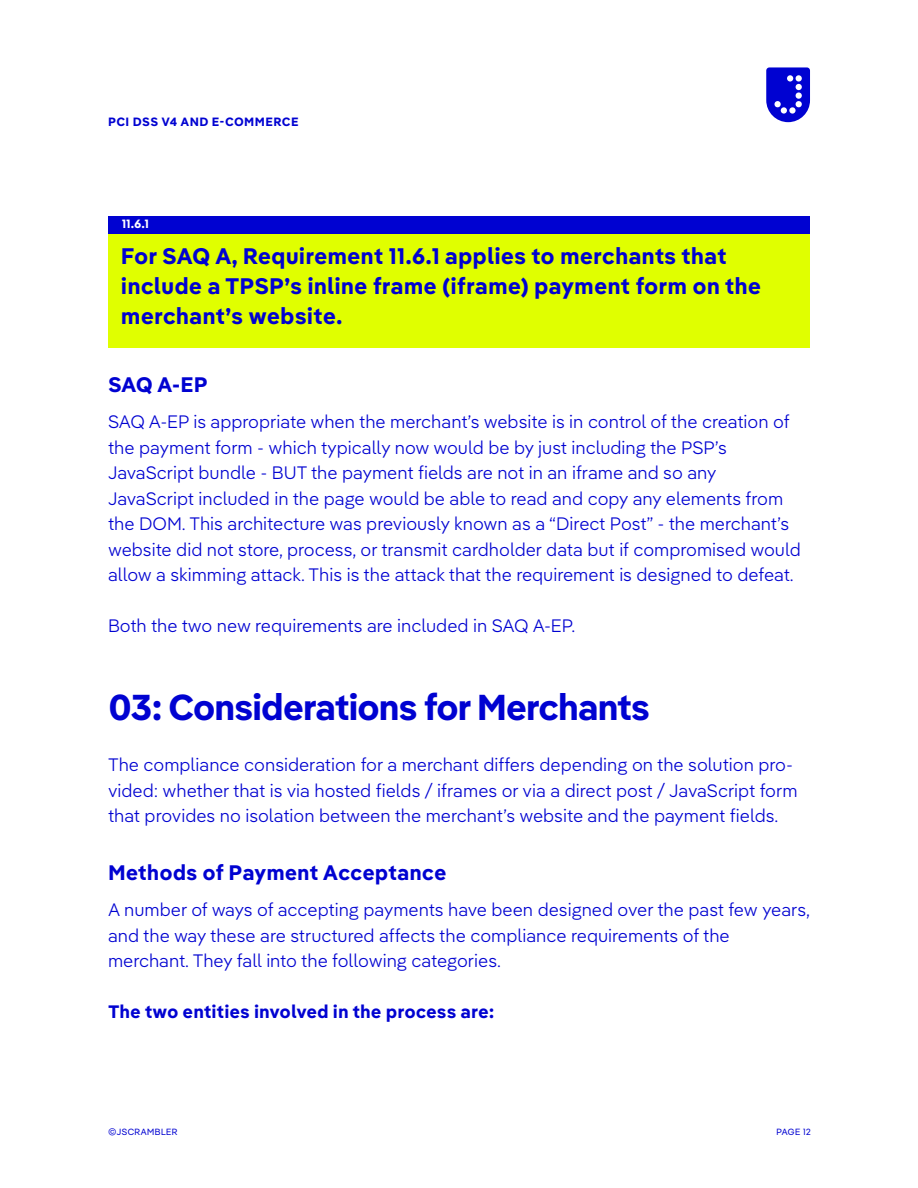
<style>
.page{position:relative;width:918px;height:1188px;background:#fff}
.page>*{position:absolute;margin:0;border:0;box-sizing:border-box;transform-origin:0 0}
.t1{font:700 36px "Pangea Text";letter-spacing:-.04em;color:#0002d1}
.t2{font:700 22.5px/30px "Pangea Text";color:#0002d1}
.t3{font:700 21px "Pangea Text";letter-spacing:-.005em;color:#0002d1}
.t4{font:300 18px/25.5px "Pangea Text";color:#0002d1}
.t5{font:700 18px "Pangea Text";color:#0002d1}
.t6{font:700 12px "Pangea Text";letter-spacing:.035em;color:#0002d1}
.t7{font:700 12px "Pangea Text";color:#fff}
.t8{font:9px "Pangea";letter-spacing:.06em;color:#0002d1}
</style>
<div class="page">
<svg style="left:766px;top:67px;width:44px;height:55px"></svg>
<div style="left:781px;top:107px;width:6px;height:7px;background:#fff;border-radius:50%"></div>
<div style="left:108px;top:232px;width:702px;height:116px;background:#e0ff00"></div>
<div style="left:108px;top:216px;width:701px;height:17px;background:#0002d1"></div>
<p class="t6" style="left:108px;top:113px;width:192px">PCI DSS V4 AND E-COMMERCE</p>
<p class="t7" style="left:122px;top:215px;width:29px">11.6.1</p>
<p class="t2" style="left:121px;top:240px;width:642px">For SAQ A, Requirement 11.6.1 applies to merchants that include a TPSP’s inline frame (iframe) payment form on the merchant’s website.</p>
<p class="t3" style="left:108px;top:369px;width:101px">SAQ A-EP</p>
<p class="t4" style="left:108px;top:408px;width:694px">SAQ A-EP is appropriate when the merchant’s website is in control of the creation of the payment form - which typically now would be by just including the PSP’s JavaScript bundle - BUT the payment fields are not in an iframe and so any JavaScript included in the page would be able to read and copy any elements from the DOM. This architecture was previously known as a “Direct Post” - the merchant’s website did not store, process, or transmit cardholder data but if compromised would allow a skimming attack. This is the attack that the requirement is designed to defeat.</p>
<p class="t4" style="left:108px;top:612px;width:467px">Both the two new requirements are included in SAQ A-EP.</p>
<h1 class="t1" style="left:108px;top:681px;width:544px">03: Considerations for Merchants</h1>
<p class="t4" style="left:108px;top:751px;width:691px">The compliance consideration for a merchant differs depending on the solution pro&shy;vided: whether that is via hosted fields / iframes or via a direct post / JavaScript form that provides no isolation between the merchant’s website and the payment fields.</p>
<p class="t3" style="left:108px;top:857px;width:340px">Methods of Payment Acceptance</p>
<p class="t4" style="left:108px;top:896px;width:704px">A number of ways of accepting payments have been designed over the past few years, and the way these are structured affects the compliance requirements of the merchant. They fall into the following categories.</p>
<p class="t5" style="left:108px;top:998px;width:388px">The two entities involved in the process are:</p>
<p class="t8" style="left:109px;top:1126px;width:71px">©JSCRAMBLER</p>
<p class="t8" style="left:777px;top:1126px;width:36px">PAGE 12</p>
</div>
